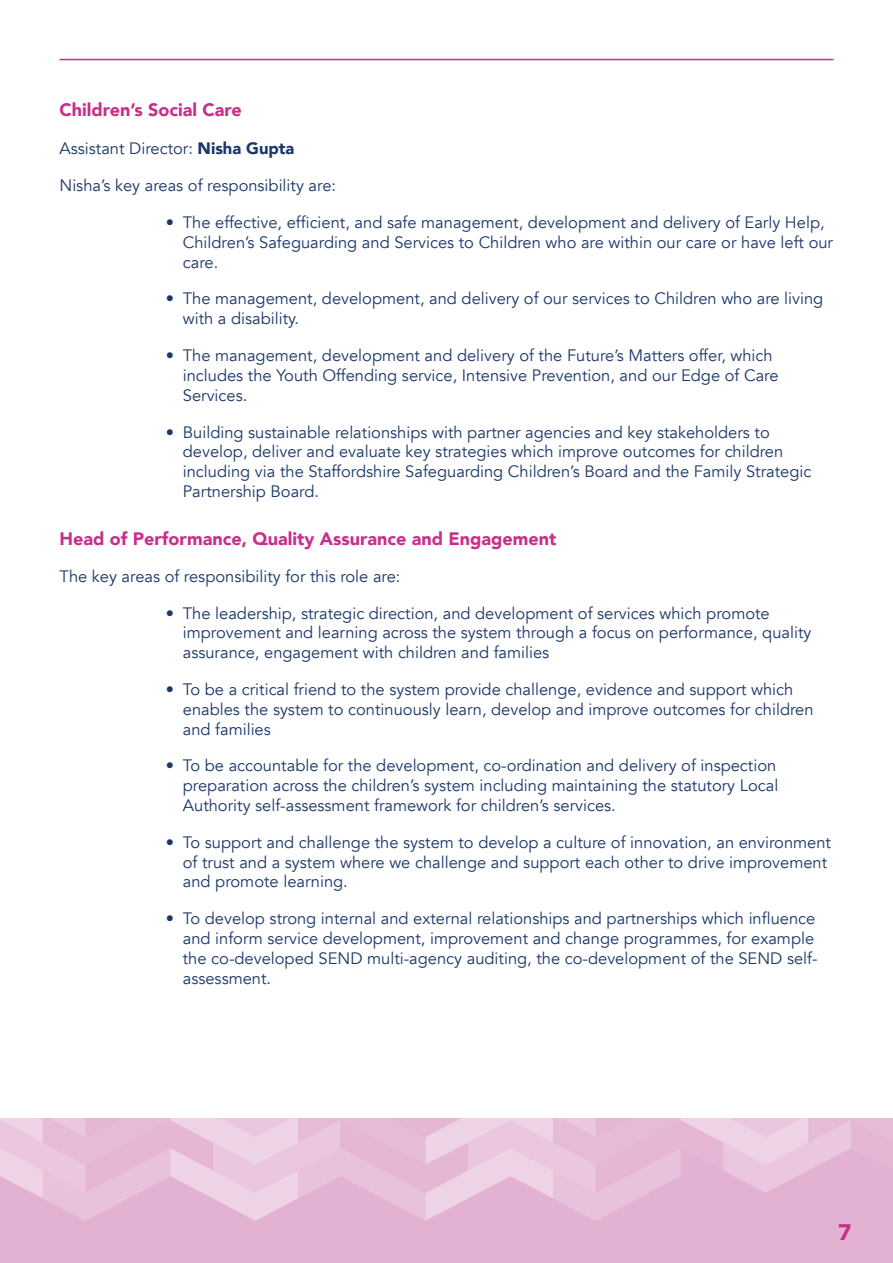
<style>
.page{position:relative;width:893px;height:1263px;background:#fff}
.page>*{position:absolute;margin:0;border:0;box-sizing:border-box;transform-origin:0 0}
.t1{font:900 22.5px "Avenir";color:#c82f8a}
.t2{font:900 18px "Avenir";color:#c82f8a}
.t3{font:16.5px/19.8px "Avenir";color:#1b376a}
.s1{font-weight:900}
</style>
<div class="page">
<hr style="left:60px;top:59px;width:773px;height:1px;background:#c82f8a">
<div style="left:0;top:1119px;width:893px;height:144px;background:#e3b2d2"></div>
<svg style="left:0;top:1119px;width:851px;height:102px"></svg>
<p class="t2" style="left:60px;top:94px;width:184px">Children’s Social Care</p>
<p class="t3" style="left:60px;top:139px;width:236px">Assistant Director: <span class="s1">Nisha Gupta</span></p>
<p class="t3" style="left:60px;top:176px;width:278px">Nisha’s key areas of responsibility are:</p>
<p class="t3" style="left:183px;top:213px;width:652px;text-indent:-17px">• The effective, efficient, and safe management, development and delivery of Early Help,<br>Children’s Safeguarding and Services to Children who are within our care or have left our care.</p>
<p class="t3" style="left:183px;top:289px;width:642px;text-indent:-17px">• The management, development, and delivery of our services to Children who are living with a disability.</p>
<p class="t3" style="left:183px;top:346px;width:597px;text-indent:-17px">• The management, development and delivery of the Future’s Matters offer, which includes the Youth Offending service, Intensive Prevention, and our Edge of Care<br>Services.</p>
<p class="t3" style="left:183px;top:422px;width:630px;text-indent:-17px">• Building sustainable relationships with partner agencies and key stakeholders to develop, deliver and evaluate key strategies which improve outcomes for children including via the Staffordshire Safeguarding Children’s Board and the Family Strategic Partnership Board.</p>
<p class="t2" style="left:60px;top:523px;width:498px">Head of Performance, Quality Assurance and Engagement</p>
<p class="t3" style="left:60px;top:566px;width:342px">The key areas of responsibility for this role are:</p>
<p class="t3" style="left:183px;top:603px;width:630px;text-indent:-17px">• The leadership, strategic direction, and development of services which promote improvement and learning across the system through a focus on performance, quality assurance, engagement with children and families</p>
<p class="t3" style="left:183px;top:680px;width:632px;text-indent:-17px">• To be a critical friend to the system provide challenge, evidence and support which enables the system to continuously learn, develop and improve outcomes for children and families</p>
<p class="t3" style="left:183px;top:756px;width:597px;text-indent:-17px">• To be accountable for the development, co-ordination and delivery of inspection preparation across the children’s system including maintaining the statutory Local<br>Authority self-assessment framework for children’s services.</p>
<p class="t3" style="left:183px;top:832px;width:650px;text-indent:-17px">• To support and challenge the system to develop a culture of innovation, an environment of trust and a system where we challenge and support each other to drive improvement and promote learning.</p>
<p class="t3" style="left:183px;top:909px;width:636px;text-indent:-17px">• To develop strong internal and external relationships and partnerships which influence and inform service development, improvement and change programmes, for example the co-developed SEND multi-agency auditing, the co-development of the SEND self&shy;assessment.</p>
<h1 class="t1" style="left:838px;top:1213px;width:15px">7</h1>
</div>
